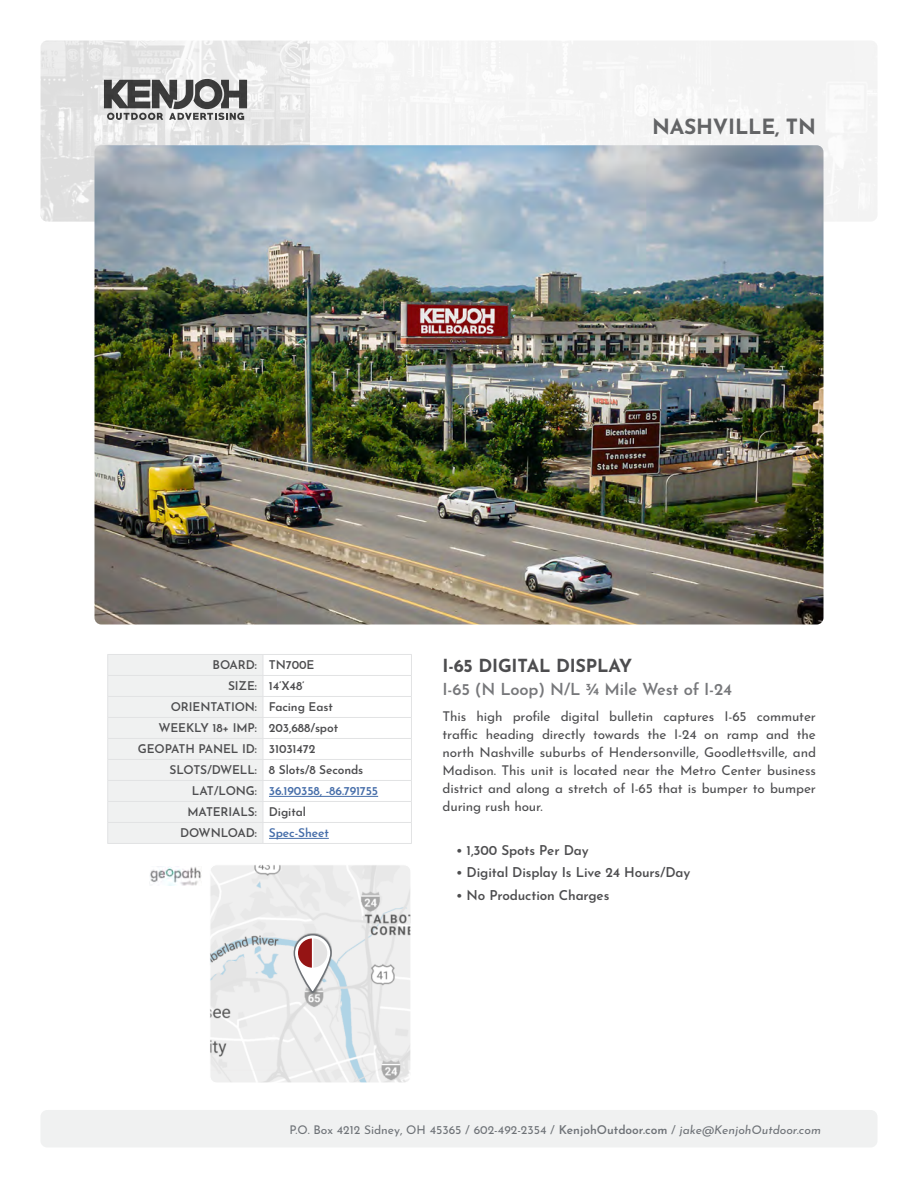
<style>
.page{position:relative;width:918px;height:1188px;background:#fff}
.page>*{position:absolute;margin:0;border:0;box-sizing:border-box;transform-origin:0 0}
.t1{font:700 21px "Josefin Sans";letter-spacing:-.01em;color:#636466}
.t2{font:700 18px "Josefin Sans";letter-spacing:-.01em;color:#4d4d4f}
.t3{font:600 16.5px "Josefin Sans";letter-spacing:-.01em;color:#77787b}
.t4{font:13.5px/18px "Josefin Sans";letter-spacing:-.01em;color:#4d4d4f;text-align:justify}
.t5{font:600 13.5px "Josefin Sans";letter-spacing:-.01em;color:#4d4d4f}
.t6{font:600 12px "Josefin Sans";letter-spacing:-.01em;color:#4d4d4f}
.t7{font:12px "Josefin Sans";color:#6e7277}
.t8{font:600 12px "Josefin Sans";letter-spacing:-.01em;color:#456da9}
.s1{color:#4d4d4f}
.s2{font-weight:600}
.s3{font-style:italic}
</style>
<div class="page">
<div style="left:40px;top:1110px;width:838px;height:37px;background:#f0f1f1;border-radius:7px"></div>
<img style="left:40px;top:40px;width:271px;height:182px">
<div style="left:311px;top:40px;width:567px;height:182px;background:#f4f4f4"></div>
<svg style="left:104px;top:79px;width:143px;height:41px;background:#898989"></svg>
<hr style="left:263px;top:654px;width:149px;height:1px;background:#e2e3e4">
<hr style="left:263px;top:675px;width:149px;height:1px;background:#e2e3e4">
<hr style="left:263px;top:696px;width:149px;height:1px;background:#e2e3e4">
<hr style="left:263px;top:717px;width:149px;height:1px;background:#e2e3e4">
<hr style="left:263px;top:738px;width:149px;height:1px;background:#e2e3e4">
<hr style="left:263px;top:759px;width:149px;height:1px;background:#e2e3e4">
<hr style="left:263px;top:780px;width:149px;height:1px;background:#e2e3e4">
<hr style="left:263px;top:801px;width:149px;height:1px;background:#e2e3e4">
<hr style="left:263px;top:822px;width:149px;height:1px;background:#e2e3e4">
<div style="left:107px;top:654px;width:157px;height:189px;background:#f0f1f1"></div>
<svg style="left:411px;top:655px;width:1px;height:188px"></svg>
<hr style="left:107px;top:843px;width:156px;height:1px;background:#e2e3e4">
<hr style="left:263px;top:843px;width:149px;height:1px;background:#e2e3e4">
<hr style="left:269px;top:796px;width:109px;height:1px;background:#456da9">
<hr style="left:269px;top:838px;width:60px;height:1px;background:#456da9">
<img style="left:212px;top:866px;width:197px;height:215px">
<div style="left:210px;top:864px;width:201px;height:219px;border:1px solid #fff;border-radius:7px"></div>
<img style="left:149px;top:867px;width:53px;height:19px">
<img style="left:94px;top:145px;width:730px;height:480px">
<svg style="left:294px;top:935px;width:37px;height:57px"></svg>
<div style="left:294px;top:934px;width:38px;height:59px;border:2px solid #6e7277;border-radius:18px"></div>
<div style="left:297px;top:938px;width:31px;height:30px;background:#e4e3e3;border-radius:50%"></div>
<div style="left:296px;top:937px;width:33px;height:32px;border:2px solid #fff;border-radius:50%"></div>
<svg style="left:296px;top:936px;width:18px;height:34px"></svg>
<h1 class="t1" style="left:652px;top:108px;width:165px">NASHVILLE, TN</h1>
<p class="t6" style="left:213px;top:655px;width:103px">BOARD: TN700E</p>
<p class="t6" style="left:228px;top:676px;width:78px">SIZE: 14’X48’</p>
<p class="t6" style="left:171px;top:697px;width:164px">ORIENTATION: Facing East</p>
<p class="t6" style="left:158px;top:718px;width:181px">WEEKLY 18+ IMP: 203,688/spot</p>
<p class="t6" style="left:138px;top:739px;width:179px">GEOPATH PANEL ID: 31031472</p>
<p class="t6" style="left:169px;top:760px;width:195px">SLOTS/DWELL: 8 Slots/8 Seconds</p>
<p class="t8" style="left:192px;top:781px;width:188px"><span class="s1">LAT/LONG:</span> 36.190358, -86.791755</p>
<p class="t6" style="left:187px;top:802px;width:120px">MATERIALS: Digital</p>
<p class="t8" style="left:180px;top:823px;width:150px"><span class="s1">DOWNLOAD:</span> Spec-Sheet</p>
<h2 class="t2" style="left:443px;top:650px;width:191px">I-65 DIGITAL DISPLAY</h2>
<p class="t3" style="left:443px;top:675px;width:291px">I-65 (N Loop) N/L ¾ Mile West of I-24</p>
<p class="t4" style="left:443px;top:706px;width:375px">This high profile digital bulletin captures I-65 commuter traffic heading directly towards the I-24 on ramp and the north Nashville suburbs of Hendersonville, Goodlettsville, and Madison. This unit is located near the Metro Center business district and along a stretch of I-65 that is bumper to bumper during rush hour.</p>
<p class="t5" style="left:456px;top:839px;width:134px">• 1,300 Spots Per Day</p>
<p class="t5" style="left:456px;top:861px;width:236px">• Digital Display Is Live 24 Hours/Day</p>
<p class="t5" style="left:456px;top:884px;width:155px">• No Production Charges</p>
<p class="t7" style="left:289px;top:1120px;width:533px">P.O. Box 4212 Sidney, OH 45365 / 602-492-2354 / <span class="s2">KenjohOutdoor.com</span> / <span class="s3">jake@KenjohOutdoor.com</span></p>
</div>
